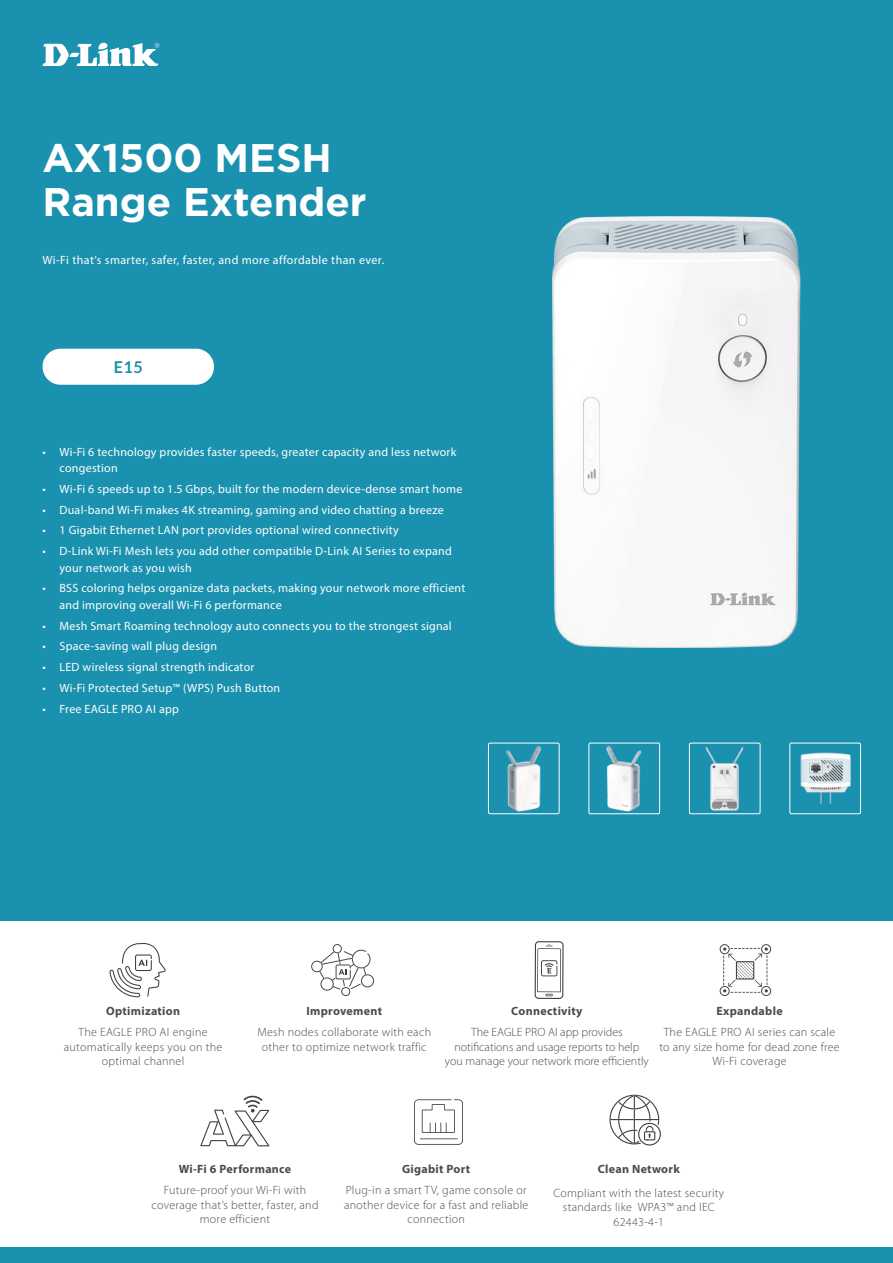
<style>
.page{position:relative;width:893px;height:1263px;background:#fff}
.page>*{position:absolute;margin:0;border:0;box-sizing:border-box;transform-origin:0 0}
.t1{font:700 39.9px/44.4px "Gotham";color:#fff}
.t2{font:700 16.35px "Lato";color:#1d8fad}
.t3{font:12px/16.5px "Myriad Pro";letter-spacing:.02em;color:#fff}
.t4{font:300 12px/14.4px "Myriad Pro";letter-spacing:.025em;color:#4e4b4c;text-align:center}
.t5{font:300 12px/14.4px "Myriad Pro";color:#4e4b4c;text-align:center}
.t6{font:700 12px "Myriad Pro";letter-spacing:.025em;color:#4e4b4c}
</style>
<div class="page">
<div style="left:0;top:0;width:893px;height:921px;background:#1a91ae"></div>
<div style="left:0;top:1248px;width:893px;height:15px;background:#1a91ae"></div>
<svg style="left:42px;top:43px;width:117px;height:23px"></svg>
<div style="left:43px;top:349px;width:171px;height:36px;background:#fff;border-radius:18px"></div>
<svg style="left:311px;top:944px;width:63px;height:52px"></svg>
<svg style="left:109px;top:942px;width:57px;height:55px"></svg>
<svg style="left:535px;top:941px;width:29px;height:58px"></svg>
<svg style="left:720px;top:944px;width:51px;height:52px"></svg>
<img style="left:552px;top:216px;width:249px;height:432px">
<img style="left:506px;top:746px;width:35px;height:66px">
<div style="left:488px;top:743px;width:72px;height:71px;border:1px solid #fff;border-radius:2px"></div>
<img style="left:606px;top:746px;width:36px;height:66px">
<div style="left:588px;top:743px;width:72px;height:71px;border:1px solid #fff;border-radius:2px"></div>
<img style="left:705px;top:746px;width:39px;height:65px">
<div style="left:689px;top:743px;width:71px;height:71px;border:1px solid #fff;border-radius:2px"></div>
<img style="left:800px;top:752px;width:51px;height:52px">
<div style="left:789px;top:743px;width:72px;height:71px;border:1px solid #fff;border-radius:2px"></div>
<svg style="left:609px;top:1095px;width:52px;height:50px"></svg>
<svg style="left:200px;top:1095px;width:69px;height:51px"></svg>
<svg style="left:414px;top:1099px;width:49px;height:46px"></svg>
<hr style="left:420px;top:1138px;width:38px;height:1px;background:#444041">
<h1 class="t1" style="left:43px;top:134px;width:326px">AX1500 MESH<br>Range Extender</h1>
<p class="t3" style="left:43px;top:251px;width:343px">Wi-Fi that’s smarter, safer, faster, and more affordable than ever.</p>
<h2 class="t2" style="left:114px;top:357px;width:31px">E15</h2>
<p class="t3" style="left:60px;top:443px;width:398px;text-indent:-17px">• Wi-Fi 6 technology provides faster speeds, greater capacity and less network congestion</p>
<p class="t3" style="left:43px;top:480px;width:421px">• Wi-Fi 6 speeds up to 1.5 Gbps, built for the modern device-dense smart home</p>
<p class="t3" style="left:43px;top:501px;width:403px">• Dual-band Wi-Fi makes 4K streaming, gaming and video chatting a breeze</p>
<p class="t3" style="left:43px;top:522px;width:358px">• 1 Gigabit Ethernet LAN port provides optional wired connectivity</p>
<p class="t3" style="left:60px;top:542px;width:394px;text-indent:-17px">• D-Link Wi-Fi Mesh lets you add other compatible D-Link AI Series to expand your network as you wish</p>
<p class="t3" style="left:60px;top:580px;width:407px;text-indent:-17px">• BSS coloring helps organize data packets, making your network more efficient and improving overall Wi-Fi 6 performance</p>
<p class="t3" style="left:43px;top:617px;width:411px">• Mesh Smart Roaming technology auto connects you to the strongest signal</p>
<p class="t3" style="left:43px;top:638px;width:176px">• Space-saving wall plug design</p>
<p class="t3" style="left:43px;top:658px;width:214px">• LED wireless signal strength indicator</p>
<p class="t3" style="left:43px;top:679px;width:239px">• Wi-Fi Protected Setup™ (WPS) Push Button</p>
<p class="t3" style="left:43px;top:700px;width:138px">• Free EAGLE PRO AI app</p>
<p class="t6" style="left:106px;top:1003px;width:75px">Optimization</p>
<p class="t6" style="left:306px;top:1003px;width:77px">Improvement</p>
<p class="t6" style="left:511px;top:1003px;width:73px">Connectivity</p>
<p class="t6" style="left:716px;top:1003px;width:68px">Expandable</p>
<p class="t4" style="left:64px;top:1025px;width:160px">The EAGLE PRO AI engine automatically keeps you on the optimal channel</p>
<p class="t4" style="left:257px;top:1025px;width:175px">Mesh nodes collaborate with each other to optimize network traffic</p>
<p class="t5" style="left:445px;top:1025px;width:205px">The EAGLE PRO AI app provides notifications and usage reports to help you manage your network more efficiently</p>
<p class="t4" style="left:659px;top:1025px;width:182px">The EAGLE PRO AI series can scale to any size home for dead zone free<br>Wi-Fi coverage</p>
<p class="t6" style="left:179px;top:1161px;width:114px">Wi-Fi 6 Performance</p>
<p class="t6" style="left:402px;top:1161px;width:70px">Gigabit Port</p>
<p class="t6" style="left:598px;top:1161px;width:84px">Clean Network</p>
<p class="t4" style="left:151px;top:1183px;width:169px">Future-proof your Wi-Fi with coverage that’s better, faster, and more efficient</p>
<p class="t4" style="left:344px;top:1183px;width:186px">Plug-in a smart TV, game console or another device for a fast and reliable connection</p>
<p class="t4" style="left:553px;top:1186px;width:172px">Compliant with the latest security standards like WPA3™ and IEC<br>62443-4-1</p>
</div>
